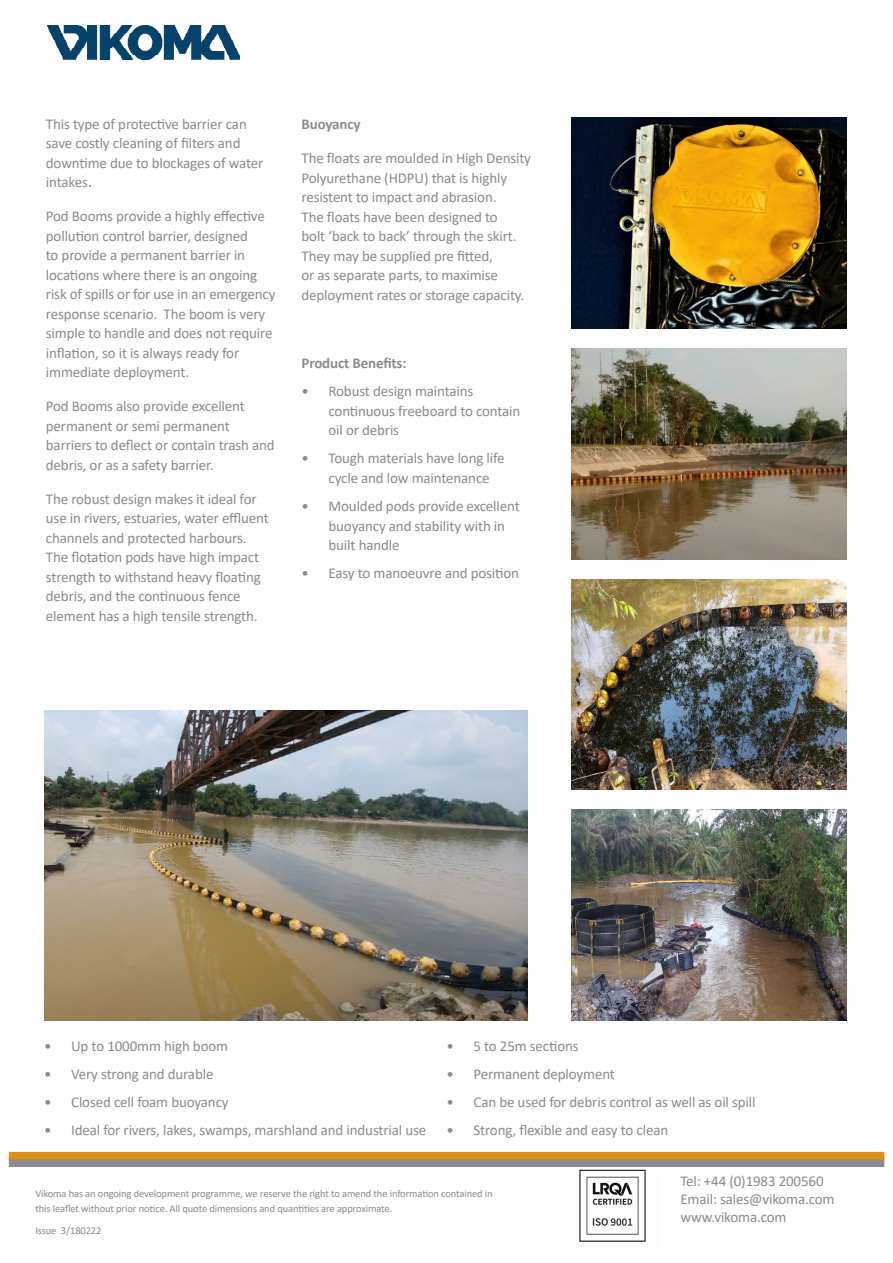
<style>
.page{position:relative;width:893px;height:1263px;background:#fff}
.page>*{position:absolute;margin:0;border:0;box-sizing:border-box;transform-origin:0 0}
.t1{font:15px/19.5px "Calibri";letter-spacing:-.01em;color:#8a8b8d}
.t2{font:700 15px "Calibri";letter-spacing:-.01em;color:#8a8b8d}
.t3{font:10.5px/15px "Calibri";letter-spacing:-.01em;color:#8a8b8d}
.s1{font-size:18px}
</style>
<div class="page">
<img style="left:47px;top:26px;width:192px;height:33px">
<svg style="left:9px;top:1159px;width:875px;height:8px;background:#8e8b87"></svg>
<div style="left:9px;top:1152px;width:875px;height:7px;background:#dd9015"></div>
<img style="left:572px;top:809px;width:274px;height:211px">
<img style="left:572px;top:579px;width:274px;height:210px">
<img style="left:44px;top:710px;width:483px;height:310px">
<img style="left:572px;top:348px;width:274px;height:211px">
<img style="left:572px;top:118px;width:274px;height:210px">
<img style="left:579px;top:1169px;width:67px;height:73px">
<p class="t1" style="left:46px;top:114px;width:219px">This type of protective barrier can save costly cleaning of filters and downtime due to blockages of water intakes<span class="s1">.</span></p>
<p class="t1" style="left:46px;top:206px;width:231px">Pod Booms provide a highly effective pollution control barrier, designed<br>to provide a permanent barrier in locations where there is an ongoing risk of spills or for use in an emergency response scenario. The boom is very simple to handle and does not require inflation, so it is always ready for immediate deployment.</p>
<p class="t1" style="left:46px;top:396px;width:230px">Pod Booms also provide excellent permanent or semi permanent barriers to deflect or contain trash and debris, or as a safety barrier.</p>
<p class="t1" style="left:46px;top:489px;width:224px">The robust design makes it ideal for use in rivers, estuaries, water effluent channels and protected harbours.<br>The flotation pods have high impact strength to withstand heavy floating debris, and the continuous fence element has a high tensile strength.</p>
<p class="t2" style="left:302px;top:113px;width:61px">Buoyancy</p>
<p class="t1" style="left:302px;top:148px;width:231px">The floats are moulded in High Density Polyurethane (HDPU) that is highly resistent to impact and abrasion.<br>The floats have been designed to<br>bolt ‘back to back’ through the skirt.<br>They may be supplied pre fitted,<br>or as separate parts, to maximise deployment rates or storage capacity.</p>
<p class="t2" style="left:302px;top:353px;width:107px">Product Benefits:</p>
<p class="t1" style="left:329px;top:381px;width:193px;text-indent:-27px">• Robust design maintains continuous freeboard to contain oil or debris</p>
<p class="t1" style="left:329px;top:448px;width:178px;text-indent:-27px">• Tough materials have long life cycle and low maintenance</p>
<p class="t1" style="left:329px;top:496px;width:193px;text-indent:-27px">• Moulded pods provide excellent buoyancy and stability with in built handle</p>
<p class="t1" style="left:302px;top:563px;width:219px">• Easy to manoeuvre and position</p>
<p class="t1" style="left:44px;top:1036px;width:186px">• Up to 1000mm high boom</p>
<p class="t1" style="left:44px;top:1064px;width:171px">• Very strong and durable</p>
<p class="t1" style="left:44px;top:1092px;width:186px">• Closed cell foam buoyancy</p>
<p class="t1" style="left:44px;top:1120px;width:384px">• Ideal for rivers, lakes, swamps, marshland and industrial use</p>
<p class="t1" style="left:446px;top:1036px;width:134px">• 5 to 25m sections</p>
<p class="t1" style="left:446px;top:1064px;width:170px">• Permanent deployment</p>
<p class="t1" style="left:446px;top:1092px;width:311px">• Can be used for debris control as well as oil spill</p>
<p class="t1" style="left:446px;top:1120px;width:223px">• Strong, flexible and easy to clean</p>
<p class="t3" style="left:35px;top:1186px;width:459px">Vikoma has an ongoing development programme, we reserve the right to amend the information contained in this leaflet without prior notice. All quote dimensions and quantities are approximate.</p>
<p class="t3" style="left:35px;top:1222px;width:68px">Issue 3/180222</p>
<p class="t1" style="left:680px;top:1172px;width:156px;line-height:18px">Tel: +44 (0)1983 200560<br>Email: sales@vikoma.com www.vikoma.com</p>
</div>
